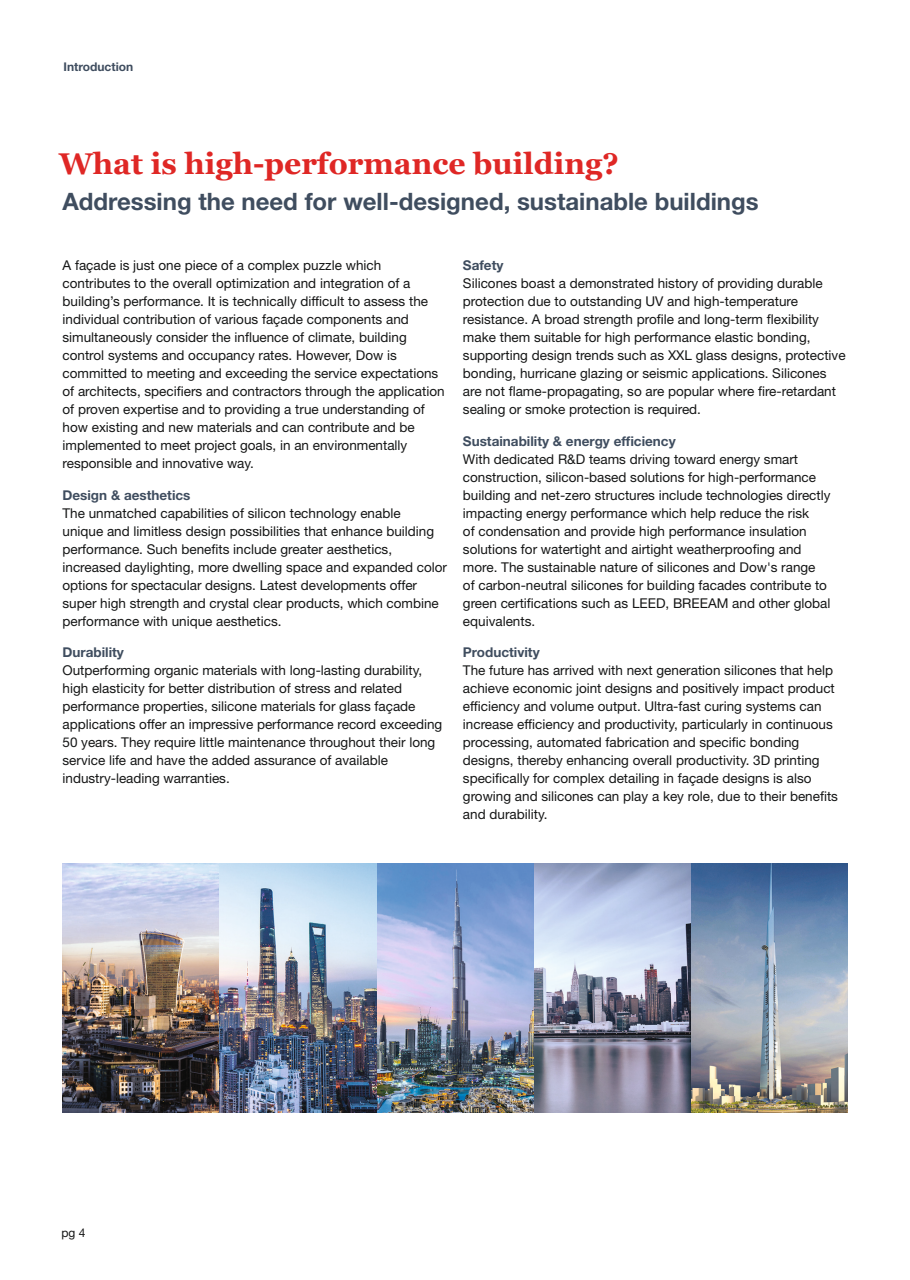
<style>
.page{position:relative;width:910px;height:1280px;background:#fff}
.page>*{position:absolute;margin:0;border:0;box-sizing:border-box;transform-origin:0 0}
.t1{font:700 30px "Georgia";color:#df2725}
.t2{font:700 24px "Helvetica Neue LT Std";color:#3f4d5f}
.t3{font:13.5px/18px "Helvetica Neue LT Std";color:#151616}
.t4{font:700 13.5px "Helvetica Neue LT Std";color:#3f4d5f}
.t5{font:700 12px "Helvetica Neue LT Std";color:#3f4d5f}
.t6{font:12px "Helvetica Neue LT Std";color:#151616}
</style>
<div class="page">
<img style="left:534px;top:864px;width:158px;height:249px">
<img style="left:376px;top:864px;width:158px;height:249px">
<img style="left:219px;top:864px;width:157px;height:249px">
<img style="left:63px;top:864px;width:156px;height:249px">
<img style="left:692px;top:864px;width:155px;height:249px">
<p class="t5" style="left:63px;top:59px;width:71px">Introduction</p>
<h1 class="t1" style="left:59px;top:145px;width:561px">What is high-performance building?</h1>
<h2 class="t2" style="left:62px;top:187px;width:698px">Addressing the need for well-designed, sustainable buildings</h2>
<p class="t3" style="left:63px;top:256px;width:384px">A façade is just one piece of a complex puzzle which contributes to the overall optimization and integration of a building’s performance. It is technically difficult to assess the individual contribution of various façade components and simultaneously consider the influence of climate, building control systems and occupancy rates. However, Dow is committed to meeting and exceeding the service expectations of architects, specifiers and contractors through the application of proven expertise and to providing a true understanding of how existing and new materials and can contribute and be implemented to meet project goals, in an environmentally responsible and innovative way.</p>
<p class="t4" style="left:63px;top:486px;width:129px">Design &amp; aesthetics</p>
<p class="t3" style="left:63px;top:504px;width:386px">The unmatched capabilities of silicon technology enable<br>unique and limitless design possibilities that enhance building performance. Such benefits include greater aesthetics, increased daylighting, more dwelling space and expanded color options for spectacular designs. Latest developments offer super high strength and crystal clear products, which combine performance with unique aesthetics.</p>
<p class="t4" style="left:63px;top:644px;width:63px">Durability</p>
<p class="t3" style="left:63px;top:661px;width:381px">Outperforming organic materials with long-lasting durability, high elasticity for better distribution of stress and related performance properties, silicone materials for glass façade applications offer an impressive performance record exceeding 50 years. They require little maintenance throughout their long service life and have the added assurance of available industry-leading warranties.</p>
<p class="t4" style="left:463px;top:257px;width:42px">Safety</p>
<p class="t3" style="left:463px;top:274px;width:384px">Silicones boast a demonstrated history of providing durable protection due to outstanding UV and high-temperature resistance. A broad strength profile and long-term flexibility make them suitable for high performance elastic bonding, supporting design trends such as XXL glass designs, protective bonding, hurricane glazing or seismic applications. Silicones are not flame-propagating, so are popular where fire-retardant sealing or smoke protection is required.</p>
<p class="t4" style="left:463px;top:432px;width:214px">Sustainability &amp; energy efficiency</p>
<p class="t3" style="left:463px;top:450px;width:369px">With dedicated R&amp;D teams driving toward energy smart construction, silicon-based solutions for high-performance building and net-zero structures include technologies directly impacting energy performance which help reduce the risk<br>of condensation and provide high performance insulation solutions for watertight and airtight weatherproofing and more. The sustainable nature of silicones and Dow's range of carbon-neutral silicones for building facades contribute to green certifications such as LEED, BREEAM and other global equivalents.</p>
<p class="t4" style="left:463px;top:644px;width:78px">Productivity</p>
<p class="t3" style="left:463px;top:661px;width:377px">The future has arrived with next generation silicones that help achieve economic joint designs and positively impact product efficiency and volume output. Ultra-fast curing systems can increase efficiency and productivity, particularly in continuous processing, automated fabrication and specific bonding designs, thereby enhancing overall productivity. 3D printing specifically for complex detailing in façade designs is also growing and silicones can play a key role, due to their benefits and durability.</p>
<p class="t6" style="left:61px;top:1226px;width:26px">pg 4</p>
</div>
